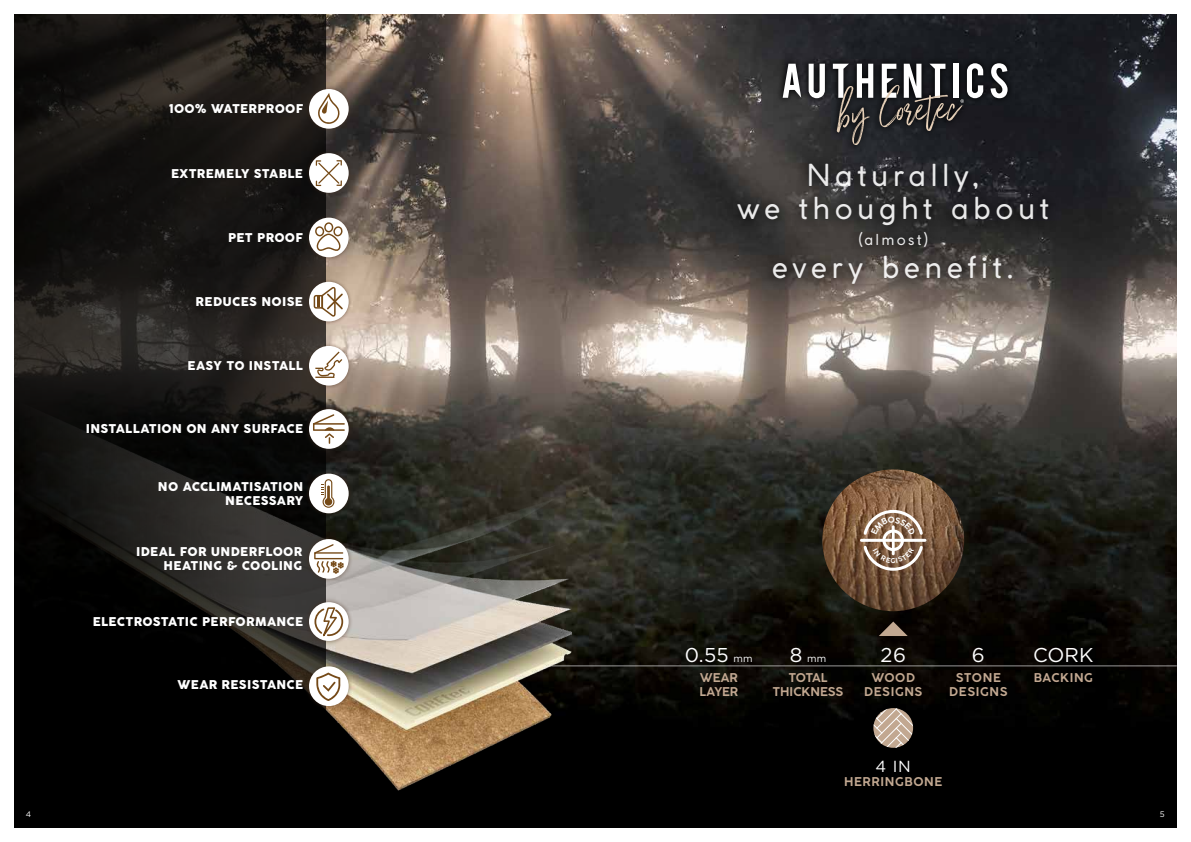
<style>
.page{position:relative;width:1191px;height:842px;background:#fff}
.page>*{position:absolute;margin:0;border:0;box-sizing:border-box;transform-origin:0 0}
.t1{font:66.5px "Wilderness Typeface";color:#e5cfb7}
.t2{font:30px/33px "Coco Gothic";letter-spacing:.145em;color:#fff;text-align:center}
.t3{font:20px "Gotham";letter-spacing:.005em;color:#fff}
.t4{font:16px "Gotham";color:#fff}
.t5{font:15px "Coco Gothic";letter-spacing:.15em;color:#fff}
.t6{font:800 12px/14px "Coco Gothic";letter-spacing:.025em;color:#fff;text-align:right}
.t7{font:700 12px/14px "Coco Gothic";letter-spacing:.05em;color:#c2a891;text-align:center}
.t8{font:700 12px/14px "Coco Gothic";color:#c2a891;text-align:center}
.t9{font:700 12px/14px "Coco Gothic";letter-spacing:.01em;color:#c2a891}
.t10{font:10px "Gotham";color:#fff}
.t11{font:8px "Gotham";color:#fff}
.s1{font-size:10px}
.s2{font-size:20px}
</style>
<div class="page">
<img style="left:326px;top:14px;width:850px;height:814px">
<hr style="left:532px;top:665px;width:644px;height:1px;background:#fff">
<img style="left:326px;top:330px;width:246px;height:498px">
<svg style="left:14px;top:14px;width:312px;height:814px;background:#141211"></svg>
<img style="left:822px;top:469px;width:142px;height:142px;border-radius:71px">
<svg style="left:776px;top:56px;width:238px;height:95px;background:#232428"></svg>
<svg style="left:782px;top:64px;width:19px;height:34px"></svg>
<svg style="left:808px;top:64px;width:17px;height:34px"></svg>
<svg style="left:833px;top:64px;width:16px;height:34px"></svg>
<svg style="left:857px;top:64px;width:16px;height:34px"></svg>
<svg style="left:881px;top:64px;width:15px;height:34px"></svg>
<svg style="left:903px;top:64px;width:18px;height:34px"></svg>
<svg style="left:929px;top:64px;width:16px;height:34px"></svg>
<div style="left:953px;top:64px;width:5px;height:34px;background:#fff"></div>
<svg style="left:990px;top:63px;width:17px;height:35px"></svg>
<svg style="left:960px;top:63px;width:23px;height:40px"></svg>
<div style="left:305px;top:598px;width:48px;height:47px;background:#432918;opacity:.5"></div>
<div style="left:309px;top:602px;width:40px;height:39px;background:#fff;border-radius:50%"></div>
<svg style="left:314px;top:607px;width:30px;height:30px"></svg>
<div style="left:305px;top:214px;width:47px;height:47px;background:#432918;opacity:.5"></div>
<div style="left:309px;top:218px;width:40px;height:39px;background:#fff;border-radius:50%"></div>
<svg style="left:315px;top:222px;width:28px;height:30px"></svg>
<div style="left:305px;top:662px;width:48px;height:48px;background:#432918;opacity:.5"></div>
<div style="left:309px;top:666px;width:40px;height:40px;background:#fff;border-radius:50%"></div>
<svg style="left:316px;top:673px;width:25px;height:28px"></svg>
<div style="left:305px;top:535px;width:48px;height:48px;background:#432918;opacity:.5"></div>
<div style="left:309px;top:539px;width:40px;height:40px;background:#fff;border-radius:50%"></div>
<svg style="left:314px;top:544px;width:30px;height:30px"></svg>
<div style="left:305px;top:405px;width:48px;height:48px;background:#432918;opacity:.5"></div>
<svg style="left:309px;top:409px;width:40px;height:40px"></svg>
<svg style="left:313px;top:414px;width:32px;height:30px"></svg>
<div style="left:305px;top:342px;width:47px;height:47px;background:#432918;opacity:.5"></div>
<div style="left:309px;top:346px;width:40px;height:40px;background:#fff;border-radius:50%"></div>
<svg style="left:315px;top:351px;width:27px;height:27px"></svg>
<div style="left:305px;top:469px;width:48px;height:49px;background:#432918;opacity:.5"></div>
<div style="left:309px;top:474px;width:40px;height:39px;background:#fff;border-radius:50%"></div>
<svg style="left:321px;top:479px;width:13px;height:29px"></svg>
<div style="left:305px;top:149px;width:47px;height:47px;background:#432918;opacity:.5"></div>
<div style="left:309px;top:153px;width:40px;height:40px;background:#fff;border-radius:50%"></div>
<svg style="left:316px;top:160px;width:26px;height:26px"></svg>
<div style="left:305px;top:85px;width:47px;height:47px;background:#432918;opacity:.5"></div>
<div style="left:309px;top:89px;width:40px;height:40px;background:#fff;border-radius:50%"></div>
<svg style="left:318px;top:93px;width:22px;height:31px"></svg>
<div style="left:305px;top:278px;width:47px;height:47px;background:#432918;opacity:.5"></div>
<div style="left:309px;top:282px;width:40px;height:39px;background:#fff;border-radius:50%"></div>
<svg style="left:314px;top:287px;width:29px;height:30px"></svg>
<div style="left:725px;top:151px;width:335px;height:145px;background:#000;opacity:.75"></div>
<svg style="left:873px;top:708px;width:40px;height:40px;background:#9e8e7f"></svg>
<svg style="left:878px;top:621px;width:29px;height:15px"></svg>
<svg style="left:861px;top:509px;width:64px;height:63px"></svg>
<p class="t6" style="left:169px;top:102px;width:136px">100% WATERPROOF</p>
<p class="t6" style="left:171px;top:166px;width:133px">EXTREMELY STABLE</p>
<p class="t6" style="left:228px;top:231px;width:76px">PET PROOF</p>
<p class="t6" style="left:196px;top:295px;width:109px">REDUCES NOISE</p>
<p class="t6" style="left:187px;top:359px;width:117px">EASY TO INSTALL</p>
<p class="t6" style="left:86px;top:422px;width:219px">INSTALLATION ON ANY SURFACE</p>
<p class="t6" style="left:158px;top:480px;width:147px">NO ACCLIMATISATION<br>NECESSARY</p>
<p class="t6" style="left:136px;top:545px;width:168px">IDEAL FOR UNDERFLOOR<br>HEATING &amp; COOLING</p>
<p class="t6" style="left:93px;top:615px;width:212px">ELECTROSTATIC PERFORMANCE</p>
<p class="t6" style="left:177px;top:678px;width:127px">WEAR RESISTANCE</p>
<h1 class="t1" style="left:837px;top:82px;width:123px;rotate:-4deg">by Coretec</h1>
<h2 class="t2" style="left:737px;top:158px;width:314px">Naturally,<br>we thought about</h2>
<p class="t5" style="left:858px;top:228px;width:71px">(almost)</p>
<h2 class="t2" style="left:772px;top:250px;width:244px">every benefit.</h2>
<h3 class="t3" style="left:685px;top:642px;width:69px">0.55 <span class="s1">mm</span></h3>
<p class="t9" style="left:699px;top:671px;width:40px">WEAR<br>LAYER</p>
<p class="t10" style="left:790px;top:652px;width:38px"><span class="s2">8</span> mm</p>
<p class="t8" style="left:773px;top:671px;width:72px">TOTAL<br>THICKNESS</p>
<h3 class="t3" style="left:880px;top:642px;width:27px">26</h3>
<p class="t7" style="left:864px;top:671px;width:60px">WOOD<br>DESIGNS</p>
<h3 class="t3" style="left:971px;top:642px;width:14px">6</h3>
<p class="t7" style="left:949px;top:671px;width:60px">STONE<br>DESIGNS</p>
<h3 class="t4" style="left:875px;top:756px;width:37px">4 IN</h3>
<p class="t7" style="left:844px;top:774px;width:100px">HERRINGBONE</p>
<h3 class="t3" style="left:1033px;top:642px;width:62px">CORK</h3>
<p class="t7" style="left:1033px;top:671px;width:61px">BACKING</p>
<p class="t11" style="left:26px;top:809px;width:7px">4</p>
<p class="t11" style="left:1159px;top:809px;width:6px">5</p>
</div>
